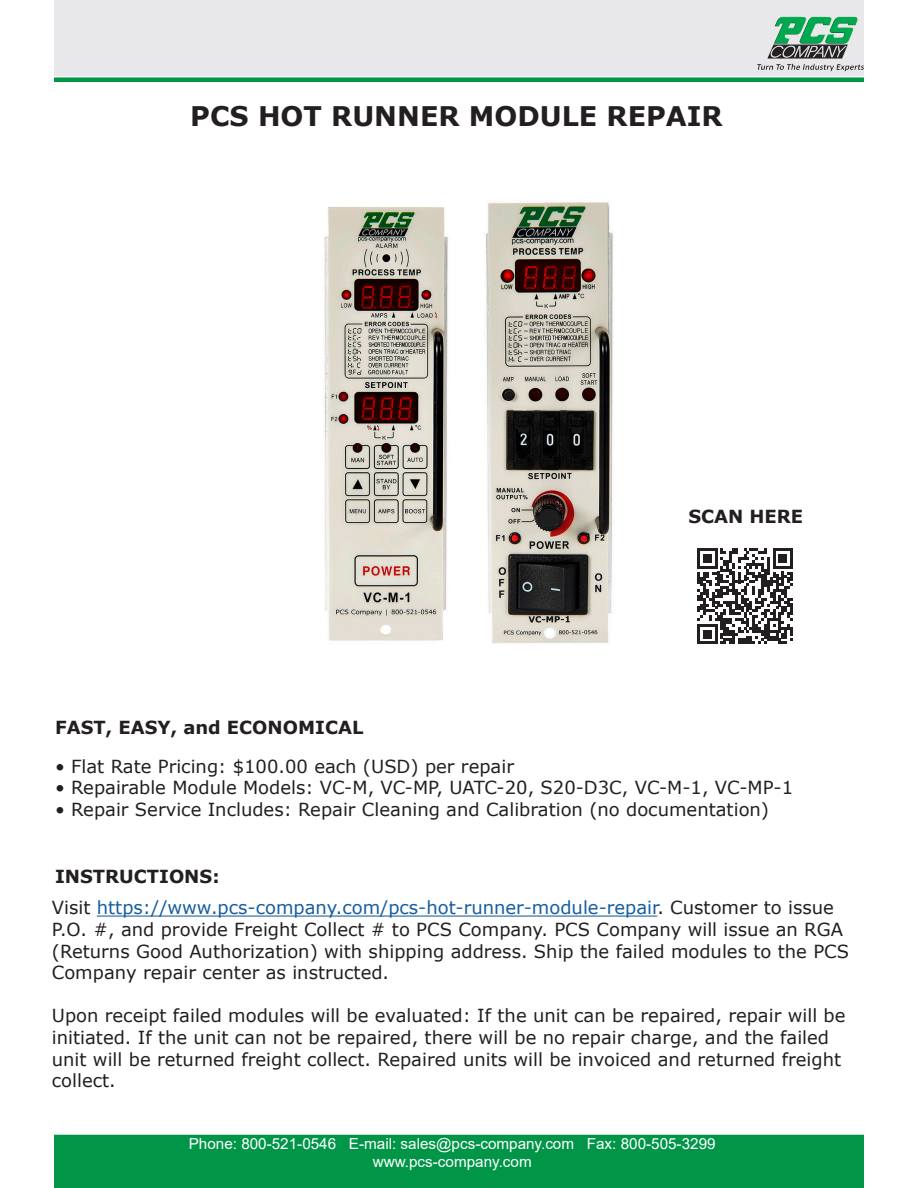
<style>
.page{position:relative;width:918px;height:1188px;background:#fff}
.page>*{position:absolute;margin:0;border:0;box-sizing:border-box;transform-origin:0 0}
.Index_Row_Entry{font:700 27px "Verdana";color:#231f20}
.t1{font:18px/21.6px "Verdana";color:#231f20}
.t2{font:700 18px "Verdana";color:#231f20}
.t3{font:15.3px/18.3px "Arial";color:#fff;text-align:center}
.s1{color:#175d9e}
</style>
<div class="page">
<div style="left:54px;top:0;width:810px;height:76px;background:#e8e7e9"></div>
<div style="left:54px;top:77px;width:810px;height:5px;background:#009547"></div>
<div style="left:54px;top:1135px;width:810px;height:53px;background:#009547"></div>
<img style="left:757px;top:16px;width:107px;height:56px">
<hr style="left:97px;top:916px;width:560px;height:1px;background:#175d9e">
<svg style="left:697px;top:548px;width:96px;height:96px"></svg>
<img style="left:324px;top:202px;width:289px;height:442px">
<p class="Index_Row_Entry" style="left:190px;top:97px;width:534px">PCS HOT RUNNER MODULE REPAIR</p>
<p class="t2" style="left:55px;top:714px;width:310px">FAST, EASY, and ECONOMICAL</p>
<p class="t2" style="left:688px;top:504px;width:116px">SCAN HERE</p>
<p class="t1" style="left:55px;top:755px;width:461px">• Flat Rate Pricing: $100.00 each (USD) per repair</p>
<p class="t1" style="left:55px;top:777px;width:740px">• Repairable Module Models: VC-M, VC-MP, UATC-20, S20-D3C, VC-M-1, VC-MP-1</p>
<p class="t1" style="left:55px;top:798px;width:716px">• Repair Service Includes: Repair Cleaning and Calibration (no documentation)</p>
<p class="t2" style="left:55px;top:863px;width:166px">INSTRUCTIONS:</p>
<p class="t1" style="left:52px;top:897px;width:799px">Visit <span class="s1">https://www.pcs-company.com/pcs-hot-runner-module-repair</span>. Customer to issue P.O. #, and provide Freight Collect # to PCS Company. PCS Company will issue an RGA (Returns Good Authorization) with shipping address. Ship the failed modules to the PCS Company repair center as instructed.</p>
<p class="t1" style="left:52px;top:1005px;width:795px">Upon receipt failed modules will be evaluated: If the unit can be repaired, repair will be initiated. If the unit can not be repaired, there will be no repair charge, and the failed unit will be returned freight collect. Repaired units will be invoiced and returned freight collect.</p>
<p class="t3" style="left:189px;top:1134px;width:528px">Phone: 800-521-0546 E-mail: sales@pcs-company.com Fax: 800-505-3299 www.pcs-company.com</p>
</div>
